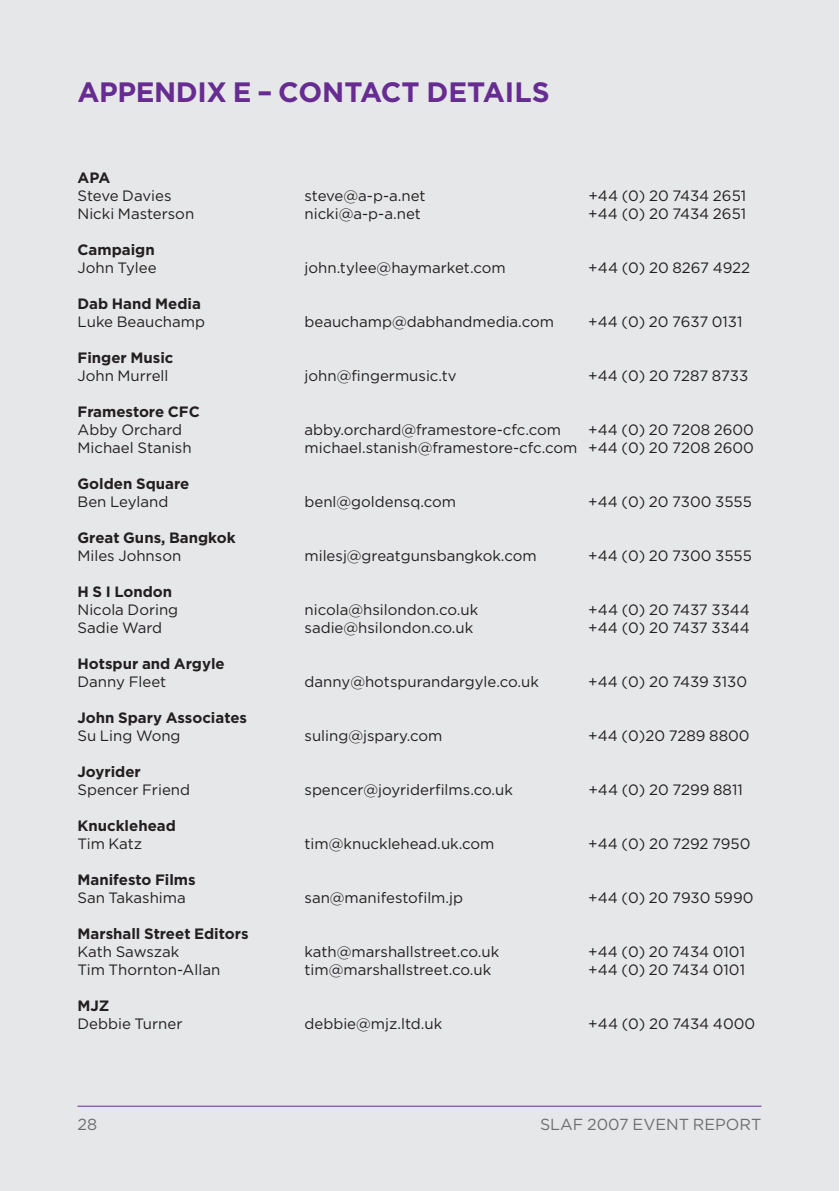
<style>
.page{position:relative;width:840px;height:1191px;background:#fff}
.page>*{position:absolute;margin:0;border:0;box-sizing:border-box;transform-origin:0 0}
.t1{font:700 28px "Gotham";letter-spacing:-.015em;color:#662c91}
.t2{font:16px "Gotham";color:#6c6e70}
.t3{font:15px "Gotham";color:#231f20}
.t4{font:700 15px "Gotham";color:#231f20}
</style>
<div class="page">
<div style="left:0;top:1px;width:838px;height:1190px;background:#e6e7e8"></div>
<hr style="left:77px;top:1105px;width:684px;height:1px;background:#662c91">
<h1 class="t1" style="left:77px;top:81px;width:473px">APPENDIX E – CONTACT DETAILS</h1>
<p class="t4" style="left:77px;top:171px;width:34px">APA</p>
<p class="t3" style="left:77px;top:189px;width:95px">Steve Davies</p>
<p class="t3" style="left:304px;top:189px;width:122px">steve@a-p-a.net</p>
<p class="t3" style="left:588px;top:189px;width:159px">+44 (0) 20 7434 2651</p>
<p class="t3" style="left:77px;top:207px;width:118px">Nicki Masterson</p>
<p class="t3" style="left:304px;top:207px;width:118px">nicki@a-p-a.net</p>
<p class="t3" style="left:588px;top:207px;width:159px">+44 (0) 20 7434 2651</p>
<p class="t4" style="left:77px;top:243px;width:79px">Campaign</p>
<p class="t3" style="left:77px;top:261px;width:81px">John Tylee</p>
<p class="t3" style="left:304px;top:261px;width:202px">john.tylee@haymarket.com</p>
<p class="t3" style="left:588px;top:261px;width:163px">+44 (0) 20 8267 4922</p>
<p class="t4" style="left:77px;top:297px;width:125px">Dab Hand Media</p>
<p class="t3" style="left:77px;top:315px;width:129px">Luke Beauchamp</p>
<p class="t3" style="left:304px;top:315px;width:251px">beauchamp@dabhandmedia.com</p>
<p class="t3" style="left:588px;top:315px;width:156px">+44 (0) 20 7637 0131</p>
<p class="t4" style="left:77px;top:351px;width:97px">Finger Music</p>
<p class="t3" style="left:77px;top:369px;width:92px">John Murrell</p>
<p class="t3" style="left:304px;top:369px;width:154px">john@fingermusic.tv</p>
<p class="t3" style="left:588px;top:369px;width:161px">+44 (0) 20 7287 8733</p>
<p class="t4" style="left:77px;top:405px;width:124px">Framestore CFC</p>
<p class="t3" style="left:77px;top:423px;width:106px">Abby Orchard</p>
<p class="t3" style="left:304px;top:423px;width:258px">abby.orchard@framestore-cfc.com</p>
<p class="t3" style="left:588px;top:423px;width:167px">+44 (0) 20 7208 2600</p>
<p class="t3" style="left:77px;top:441px;width:116px">Michael Stanish</p>
<p class="t3" style="left:304px;top:441px;width:450px">michael.stanish@framestore-cfc.com +44 (0) 20 7208 2600</p>
<p class="t4" style="left:77px;top:477px;width:113px">Golden Square</p>
<p class="t3" style="left:77px;top:495px;width:92px">Ben Leyland</p>
<p class="t3" style="left:304px;top:495px;width:153px">benl@goldensq.com</p>
<p class="t3" style="left:588px;top:495px;width:165px">+44 (0) 20 7300 3555</p>
<p class="t4" style="left:77px;top:531px;width:159px">Great Guns, Bangkok</p>
<p class="t3" style="left:77px;top:549px;width:105px">Miles Johnson</p>
<p class="t3" style="left:304px;top:549px;width:233px">milesj@greatgunsbangkok.com</p>
<p class="t3" style="left:588px;top:549px;width:165px">+44 (0) 20 7300 3555</p>
<p class="t4" style="left:77px;top:585px;width:96px">H S I London</p>
<p class="t3" style="left:77px;top:603px;width:102px">Nicola Doring</p>
<p class="t3" style="left:304px;top:603px;width:175px">nicola@hsilondon.co.uk</p>
<p class="t3" style="left:588px;top:603px;width:163px">+44 (0) 20 7437 3344</p>
<p class="t3" style="left:77px;top:621px;width:86px">Sadie Ward</p>
<p class="t3" style="left:304px;top:621px;width:170px">sadie@hsilondon.co.uk</p>
<p class="t3" style="left:588px;top:621px;width:163px">+44 (0) 20 7437 3344</p>
<p class="t4" style="left:77px;top:657px;width:149px">Hotspur and Argyle</p>
<p class="t3" style="left:77px;top:675px;width:90px">Danny Fleet</p>
<p class="t3" style="left:304px;top:675px;width:236px">danny@hotspurandargyle.co.uk</p>
<p class="t3" style="left:588px;top:675px;width:160px">+44 (0) 20 7439 3130</p>
<p class="t4" style="left:77px;top:711px;width:171px">John Spary Associates</p>
<p class="t3" style="left:77px;top:729px;width:104px">Su Ling Wong</p>
<p class="t3" style="left:304px;top:729px;width:139px">suling@jspary.com</p>
<p class="t3" style="left:588px;top:729px;width:163px">+44 (0)20 7289 8800</p>
<p class="t4" style="left:77px;top:765px;width:65px">Joyrider</p>
<p class="t3" style="left:77px;top:783px;width:114px">Spencer Friend</p>
<p class="t3" style="left:304px;top:783px;width:210px">spencer@joyriderfilms.co.uk</p>
<p class="t3" style="left:588px;top:783px;width:156px">+44 (0) 20 7299 8811</p>
<p class="t4" style="left:77px;top:819px;width:100px">Knucklehead</p>
<p class="t3" style="left:77px;top:837px;width:66px">Tim Katz</p>
<p class="t3" style="left:304px;top:837px;width:191px">tim@knucklehead.uk.com</p>
<p class="t3" style="left:588px;top:837px;width:164px">+44 (0) 20 7292 7950</p>
<p class="t4" style="left:77px;top:873px;width:120px">Manifesto Films</p>
<p class="t3" style="left:77px;top:891px;width:110px">San Takashima</p>
<p class="t3" style="left:304px;top:891px;width:160px">san@manifestofilm.jp</p>
<p class="t3" style="left:588px;top:891px;width:167px">+44 (0) 20 7930 5990</p>
<p class="t4" style="left:77px;top:927px;width:172px">Marshall Street Editors</p>
<p class="t3" style="left:77px;top:945px;width:103px">Kath Sawszak</p>
<p class="t3" style="left:304px;top:945px;width:196px">kath@marshallstreet.co.uk</p>
<p class="t3" style="left:588px;top:945px;width:158px">+44 (0) 20 7434 0101</p>
<p class="t3" style="left:77px;top:963px;width:144px">Tim Thornton-Allan</p>
<p class="t3" style="left:304px;top:963px;width:188px">tim@marshallstreet.co.uk</p>
<p class="t3" style="left:588px;top:963px;width:158px">+44 (0) 20 7434 0101</p>
<p class="t4" style="left:77px;top:999px;width:34px">MJZ</p>
<p class="t3" style="left:77px;top:1017px;width:106px">Debbie Turner</p>
<p class="t3" style="left:304px;top:1017px;width:139px">debbie@mjz.ltd.uk</p>
<p class="t3" style="left:588px;top:1017px;width:168px">+44 (0) 20 7434 4000</p>
<p class="t2" style="left:77px;top:1118px;width:21px">28</p>
<p class="t2" style="left:539px;top:1118px;width:223px">SLAF 2007 EVENT REPORT</p>
<p class="t2" style="left:741px;top:1118px;width:21px">28</p>
</div>
